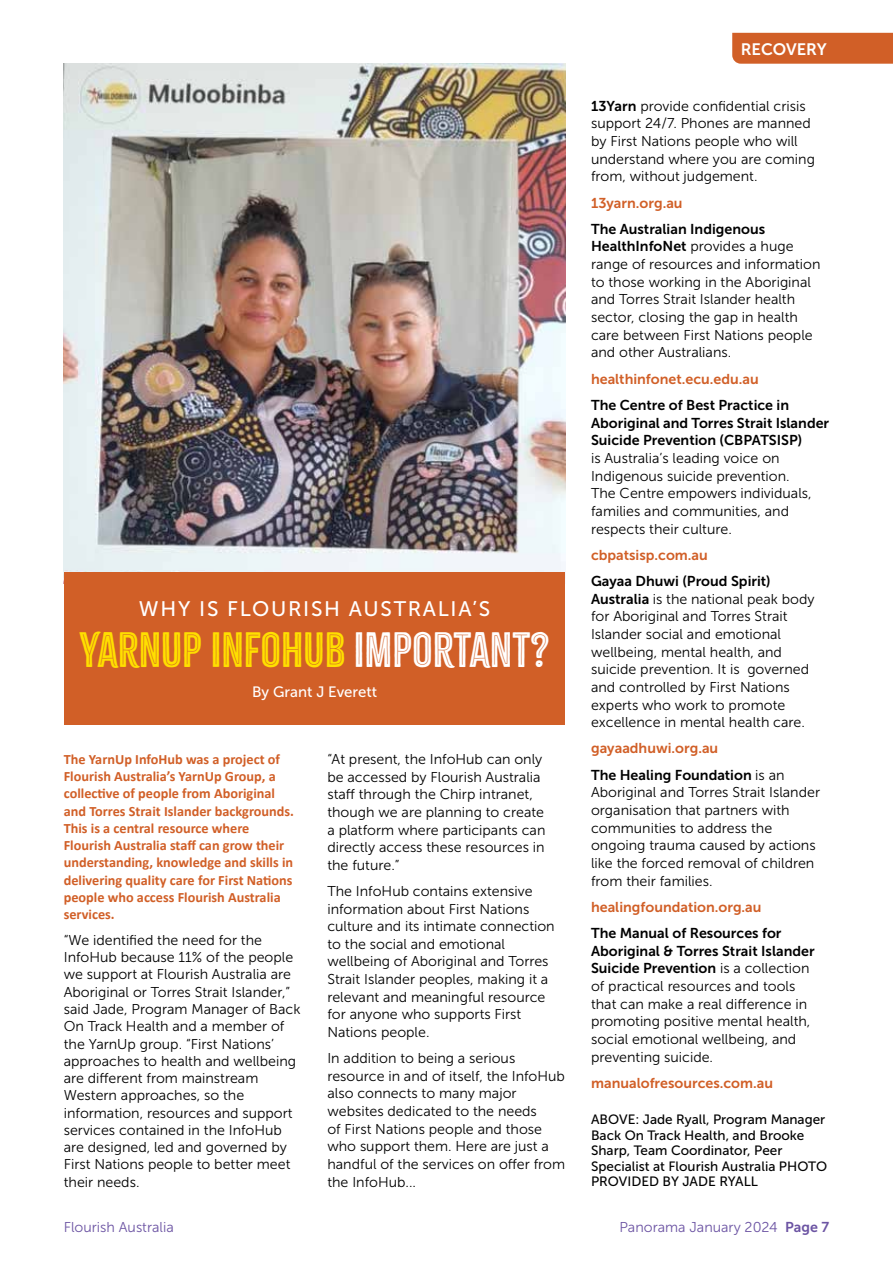
<style>
.page{position:relative;width:893px;height:1263px;background:#fff}
.page>*{position:absolute;margin:0;border:0;box-sizing:border-box;transform-origin:0 0}
.t1{font:43.5px "Citrus Gothic Inline";color:#ffdf00}
.t2{font:21px "Museo Sans 500";letter-spacing:.08em;color:#fff}
.t3{font:16.5px "Museo Sans 700";letter-spacing:-.005em;color:#fff}
.t4{font:15px "Museo Sans 500";color:#fff}
.t5{font:14.25px/17.7px "Museo Sans 300";color:#000}
.t6{font:700 14.25px/17.2px "Calibri";color:#d15f27}
.t7{font:14.25px/17.7px "Museo Sans 700";color:#000}
.t8{font:14.25px "Museo Sans 700";color:#d15f27}
.t9{font:14.25px "Museo Sans 300";color:#6c54a3}
.t10{font:13.5px/15.5px "Museo Sans 500";color:#000}
.s1{color:#fff}
.s2{font-family:"Museo Sans 700"}
.s3{font-family:"Museo Sans 300"}
.s4{color:#d15f27}
</style>
<div class="page">
<div style="left:732px;top:33px;width:161px;height:31px;background:#d15f27"></div>
<img style="left:64px;top:64px;width:502px;height:514px">
<div style="left:64px;top:572px;width:501px;height:153px;background:#d15f27"></div>
<h2 class="t2" style="left:139px;top:597px;width:353px">WHY IS FLOURISH AUSTRALIA’S</h2>
<h1 class="t1" style="left:80px;top:622px;width:471px">YARNUP INFOHUB <span class="s1">IMPORTANT?</span></h1>
<p class="t4" style="left:252px;top:684px;width:127px">By Grant J Everett</p>
<p class="t6" style="left:64px;top:750px;width:232px">The YarnUp InfoHub was a project of Flourish Australia’s YarnUp Group, a collective of people from Aboriginal and Torres Strait Islander backgrounds.<br>This is a central resource where Flourish Australia staff can grow their understanding, knowledge and skills in delivering quality care for First Nations people who access Flourish Australia services.</p>
<p class="t5" style="left:64px;top:931px;width:238px;line-height:17.2px">“We identified the need for the<br>InfoHub because 11% of the people we support at Flourish Australia are<br>Aboriginal or Torres Strait Islander,” said Jade, Program Manager of Back<br>On Track Health and a member of the YarnUp group. “First Nations’ approaches to health and wellbeing are different from mainstream<br>Western approaches, so the information, resources and support services contained in the InfoHub are designed, led and governed by<br>First Nations people to better meet their needs.</p>
<p class="t5" style="left:327px;top:750px;width:220px">“At present, the InfoHub can only be accessed by Flourish Australia staff through the Chirp intranet, though we are planning to create a platform where participants can directly access these resources in the future.”</p>
<p class="t5" style="left:327px;top:882px;width:229px">The InfoHub contains extensive information about First Nations culture and its intimate connection to the social and emotional wellbeing of Aboriginal and Torres<br>Strait Islander peoples, making it a relevant and meaningful resource for anyone who supports First<br>Nations people.</p>
<p class="t5" style="left:327px;top:1049px;width:239px">In addition to being a serious resource in and of itself, the InfoHub also connects to many major websites dedicated to the needs<br>of First Nations people and those who support them. Here are just a handful of the services on offer from the InfoHub...</p>
<p class="t3" style="left:741px;top:40px;width:88px">RECOVERY</p>
<p class="t5" style="left:591px;top:97px;width:225px"><span class="s2">13Yarn</span> provide confidential crisis support 24/7. Phones are manned by First Nations people who will understand where you are coming from, without judgement.</p>
<p class="t8" style="left:591px;top:195px;width:93px">13yarn.org.au</p>
<p class="t7" style="left:591px;top:220px;width:204px">The Australian Indigenous<br>HealthInfoNet <span class="s3">provides a huge</span></p>
<p class="t5" style="left:591px;top:255px;width:231px">range of resources and information to those working in the Aboriginal and Torres Strait Islander health sector, closing the gap in health care between First Nations people and other Australians.</p>
<p class="t8" style="left:591px;top:371px;width:169px">healthinfonet.ecu.edu.au</p>
<p class="t7" style="left:591px;top:396px;width:240px">The Centre of Best Practice in<br>Aboriginal and Torres Strait Islander<br>Suicide Prevention (CBPATSISP)</p>
<p class="t5" style="left:591px;top:449px;width:222px">is Australia’s leading voice on<br>Indigenous suicide prevention.<br>The Centre empowers individuals, families and communities, and respects their culture.</p>
<p class="t8" style="left:591px;top:547px;width:118px">cbpatsisp.com.au</p>
<p class="t7" style="left:591px;top:572px;width:181px">Gayaa Dhuwi (Proud Spirit)</p>
<p class="t5" style="left:591px;top:590px;width:225px"><span class="s2">Australia</span> is the national peak body for Aboriginal and Torres Strait<br>Islander social and emotional wellbeing, mental health, and suicide prevention. It is governed and controlled by First Nations experts who work to promote excellence in mental health care.</p>
<p class="t7" style="left:591px;top:735px;width:195px;line-height:26.2px"><span class="s4">gayaadhuwi.org.au<br></span>The Healing Foundation <span class="s3">is an</span></p>
<p class="t5" style="left:591px;top:784px;width:231px">Aboriginal and Torres Strait Islander organisation that partners with communities to address the ongoing trauma caused by actions like the forced removal of children from their families.</p>
<p class="t8" style="left:591px;top:899px;width:172px">healingfoundation.org.au</p>
<p class="t7" style="left:591px;top:924px;width:225px">The Manual of Resources for<br>Aboriginal &amp; Torres Strait Islander<br>Suicide Prevention <span class="s3">is a collection</span></p>
<p class="t5" style="left:591px;top:977px;width:221px">of practical resources and tools that can make a real difference in promoting positive mental health, social emotional wellbeing, and preventing suicide.</p>
<p class="t8" style="left:591px;top:1075px;width:184px">manualofresources.com.au</p>
<p class="t10" style="left:591px;top:1112px;width:238px">ABOVE: Jade Ryall, Program Manager<br>Back On Track Health, and Brooke<br>Sharp, Team Coordinator, Peer<br>Specialist at Flourish Australia PHOTO<br>PROVIDED BY JADE RYALL</p>
<p class="t9" style="left:64px;top:1219px;width:112px">Flourish Australia</p>
<p class="t9" style="left:619px;top:1219px;width:211px">Panorama January 2024 <span class="s2">Page 7</span></p>
</div>
